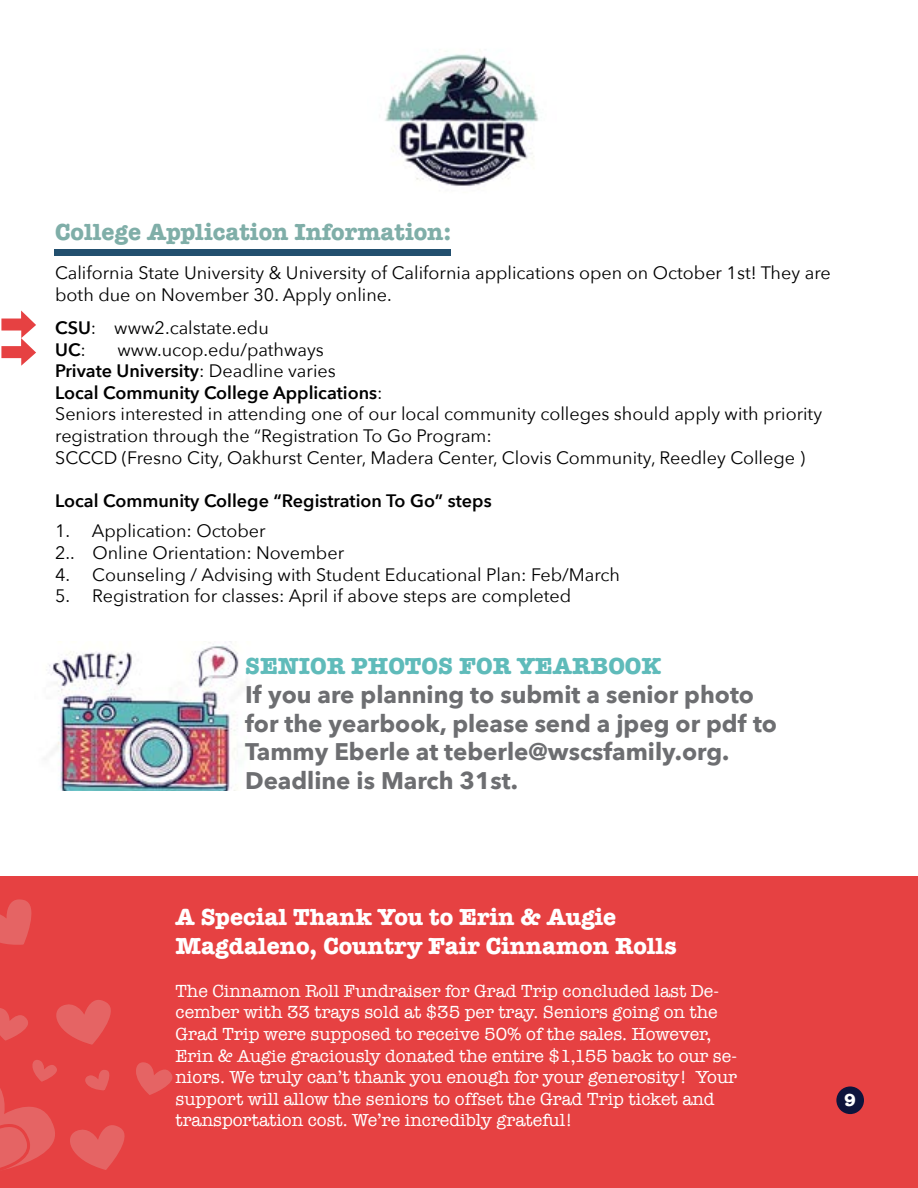
<style>
.page{position:relative;width:918px;height:1188px;background:#fff}
.page>*{position:absolute;margin:0;border:0;box-sizing:border-box;transform-origin:0 0}
.t1{font:700 24px/28.8px "Avenir Next";color:#6d6e71}
.t2{font:700 24px/28.8px "American Typewriter";color:#fff}
.t3{font:700 24px "American Typewriter";color:#7faea8}
.t4{font:700 24px "American Typewriter";color:#5fbbba}
.t5{font:18px/21.6px "Avenir Next";color:#000}
.t6{font:18px/21.6px "American Typewriter";color:#fff}
.t7{font:600 18px "Avenir Next";color:#000}
.t8{font:700 18px "American Typewriter";color:#fff}
.s1{font-weight:600}
</style>
<div class="page">
<div style="left:0;top:877px;width:918px;height:311px;background:#e64142"></div>
<img style="left:385px;top:51px;width:154px;height:135px">
<div style="left:54px;top:250px;width:396px;height:6px;background:#224f6e"></div>
<div style="left:836px;top:1086px;width:28px;height:28px;background:#0e143c;border-radius:50%"></div>
<svg style="left:0;top:899px;width:32px;height:46px"></svg>
<svg style="left:0;top:1000px;width:173px;height:170px"></svg>
<img style="left:49px;top:641px;width:194px;height:150px">
<svg style="left:1px;top:311px;width:35px;height:55px"></svg>
<h1 class="t3" style="left:55px;top:212px;width:398px">College Application Information:</h1>
<p class="t5" style="left:55px;top:262px;width:777px">California State University &amp; University of California applications open on October 1st! They are both due on November 30. Apply online.</p>
<p class="t5" style="left:55px;top:316px;width:215px"><span class="s1">CSU</span>: www2.calstate.edu<br><span class="s1">UC</span>:</p>
<p class="t5" style="left:55px;top:338px;width:768px;text-indent:62px">www.ucop.edu/pathways<br><span class="s1">Private University</span>: Deadline varies<br><span class="s1">Local Community College Applications</span>:<br>Seniors interested in attending one of our local community colleges should apply with priority registration through the “Registration To Go Program:<br>SCCCD (Fresno City, Oakhurst Center, Madera Center, Clovis Community, Reedley College )</p>
<p class="t7" style="left:55px;top:485px;width:438px">Local Community College “Registration To Go” steps</p>
<p class="t5" style="left:55px;top:520px;width:291px">1. Application: October<br>2.. Online Orientation: November</p>
<p class="t5" style="left:55px;top:563px;width:566px">4. Counseling / Advising with Student Educational Plan: Feb/March</p>
<p class="t5" style="left:55px;top:584px;width:518px">5. Registration for classes: April if above steps are completed</p>
<h1 class="t4" style="left:245px;top:645px;width:418px">SENIOR PHOTOS FOR YEARBOOK</h1>
<h1 class="t1" style="left:245px;top:680px;width:533px">If you are planning to submit a senior photo for the yearbook, please send a jpeg or pdf to Tammy Eberle at teberle@wscsfamily.org.<br>Deadline is March 31st.</h1>
<h1 class="t2" style="left:176px;top:901px;width:503px">A Special Thank You to Erin &amp; Augie<br>Magdaleno, Country Fair Cinnamon Rolls</h1>
<p class="t6" style="left:176px;top:979px;width:563px">The Cinnamon Roll Fundraiser for Grad Trip concluded last De&shy;cember with 33 trays sold at $35 per tray. Seniors going on the Grad Trip were supposed to receive 50% of the sales. However, Erin &amp; Augie graciously donated the entire $1,155 back to our se&shy;niors. We truly can’t thank you enough for your generosity! Your support will allow the seniors to offset the Grad Trip ticket and transportation cost. We’re incredibly grateful!</p>
<p class="t8" style="left:844px;top:1085px;width:13px">9</p>
</div>
